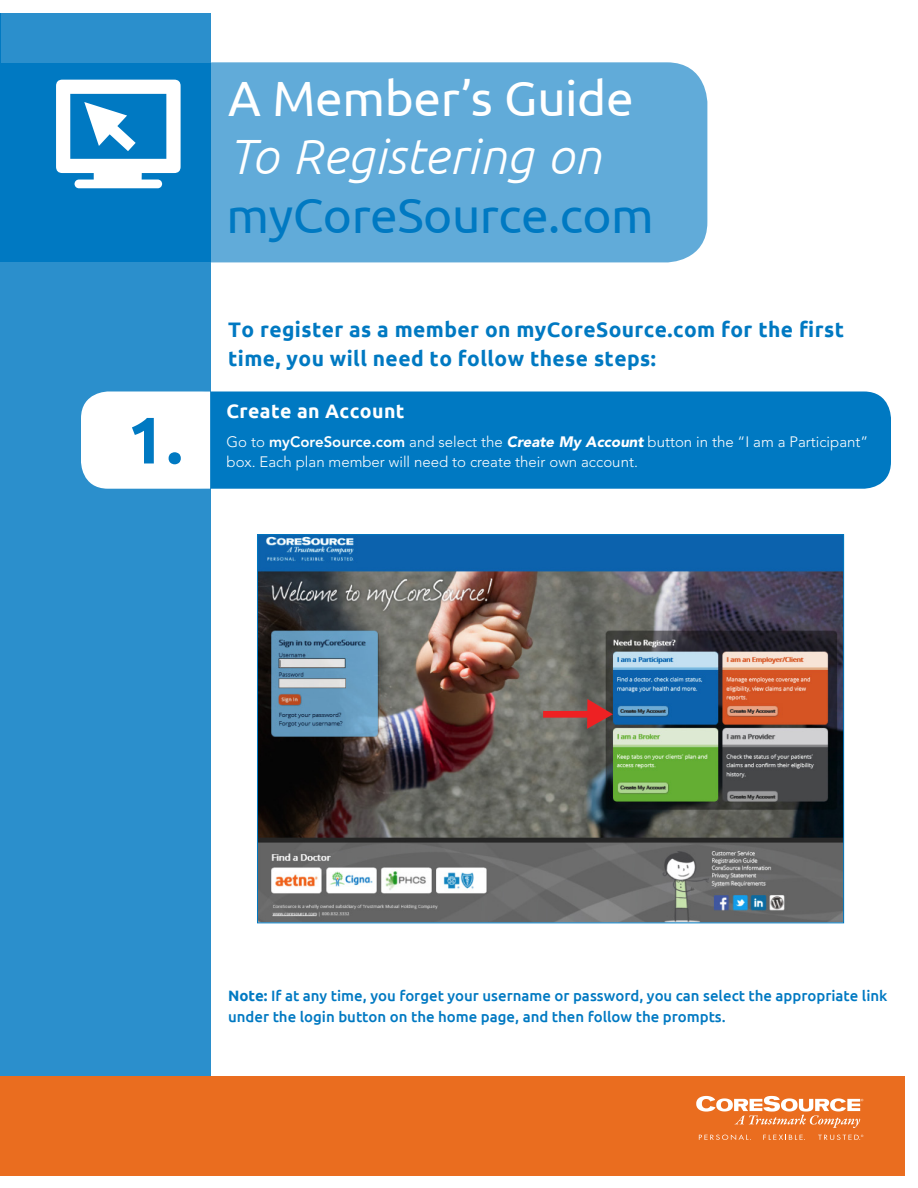
<style>
.page{position:relative;width:918px;height:1188px;background:#fff}
.page>*{position:absolute;margin:0;border:0;box-sizing:border-box;transform-origin:0 0}
.t1{font:700 65.7px "Ubuntu";color:#0079c2}
.Blue_Header{font:49.5px "Ubuntu";letter-spacing:-.01em;color:#0079c2}
.t2{font:italic 300 49.5px "Ubuntu";letter-spacing:.01em;color:#fff}
.t3{font:49.5px "Ubuntu";letter-spacing:-.01em;color:#fff}
.t4{font:700 21px/28.5px "Ubuntu";letter-spacing:.02em;color:#0079c2}
.t5{font:700 19.5px "Ubuntu";letter-spacing:.02em;color:#fff}
.t6{font:500 15px/21px "Ubuntu";color:#0079c2}
.t7{font:300 15px/19.8px "Avenir";color:#fff}
.s1{font-weight:800}
.s2{font-weight:900;font-style:italic}
.s3{font-weight:700}
</style>
<div class="page">
<div style="left:0;top:1076px;width:904px;height:99px;background:#ea6d1f"></div>
<img style="left:259px;top:536px;width:583px;height:385px">
<div style="left:543px;top:711px;width:53px;height:7px;background:#ee2123"></div>
<svg style="left:587px;top:699px;width:26px;height:30px"></svg>
<svg style="left:699px;top:1134px;width:52px;height:6px"></svg>
<svg style="left:763px;top:1135px;width:42px;height:5px"></svg>
<svg style="left:818px;top:1135px;width:45px;height:5px"></svg>
<svg style="left:696px;top:1096px;width:167px;height:32px"></svg>
<svg style="left:1px;top:62px;width:706px;height:200px;background:#4ba0d4"></svg>
<div style="left:0;top:262px;width:210px;height:814px;background:#2b8fcc"></div>
<div style="left:1px;top:13px;width:211px;height:49px;background:#2b8fcc"></div>
<div style="left:179px;top:392px;width:712px;height:97px;background:#0079c2;border-radius:27px"></div>
<div style="left:81px;top:392px;width:129px;height:97px;background:#fff"></div>
<svg style="left:56px;top:80px;width:125px;height:108px"></svg>
<p class="t1" style="left:127px;top:400px;width:57px">1.</p>
<p class="t3" style="left:228px;top:68px;width:407px">A Member’s Guide</p>
<p class="t2" style="left:228px;top:127px;width:375px">To Registering on</p>
<p class="Blue_Header" style="left:227px;top:185px;width:429px">myCoreSource.com</p>
<p class="t4" style="left:228px;top:315px;width:617px">To register as a member on myCoreSource.com for the first time, you will need to follow these steps:</p>
<p class="t5" style="left:227px;top:399px;width:179px">Create an Account</p>
<p class="t7" style="left:227px;top:432px;width:643px">Go to <span class="s1">myCoreSource.com</span> and select the <span class="s2">Create My Account</span> button in the “I am a Participant” box. Each plan member will need to create their own account.</p>
<p class="t6" style="left:228px;top:984px;width:661px"><span class="s3">Note:</span> If at any time, you forget your username or password, you can select the appropriate link under the login button on the home page, and then follow the prompts.</p>
</div>
